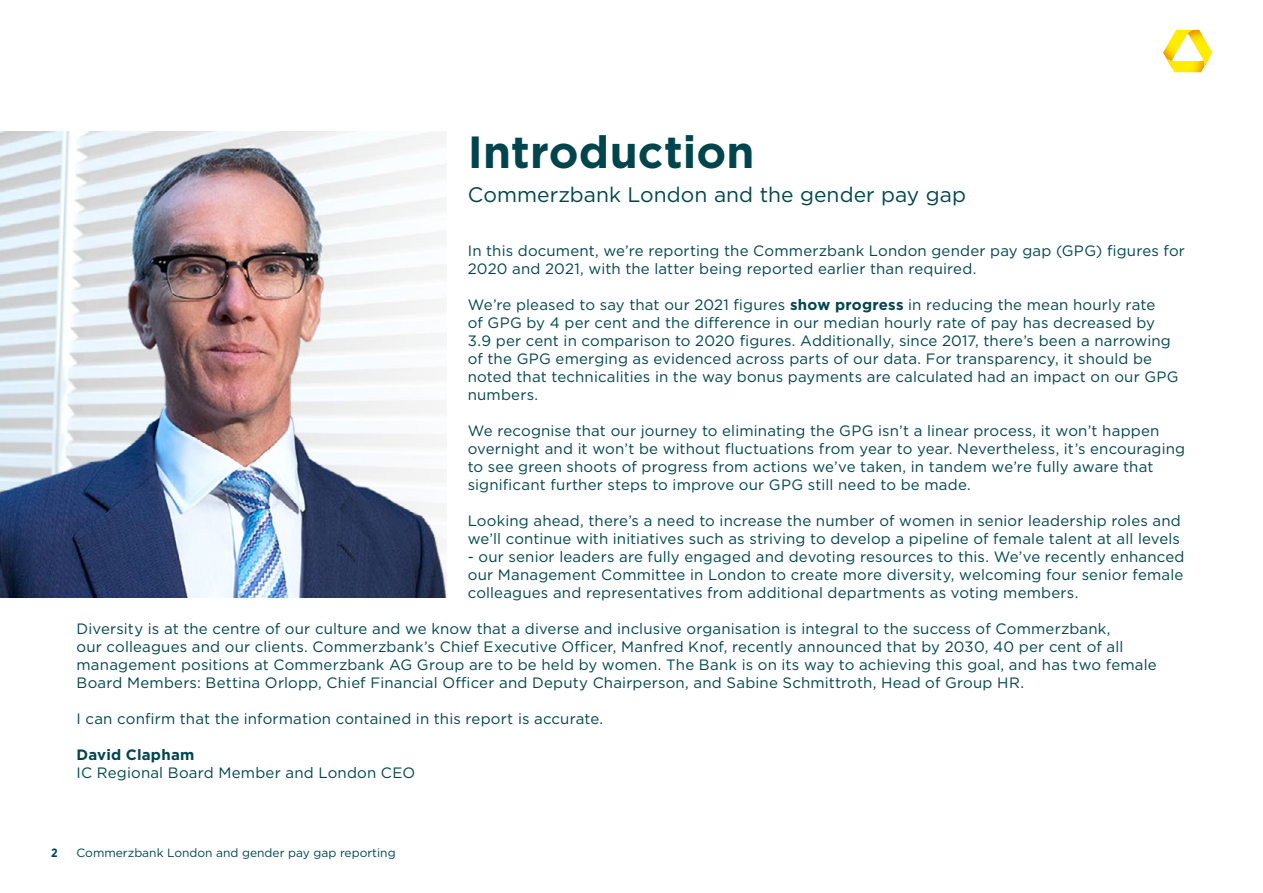
<style>
.page{position:relative;width:1263px;height:893px;background:#fff}
.page>*{position:absolute;margin:0;border:0;box-sizing:border-box;transform-origin:0 0}
.t1{font:700 45px "Gotham";letter-spacing:.005em;color:#00454d}
.t2{font:21px "Gotham";letter-spacing:.005em;color:#00454d}
.t3{font:15px/18px "Gotham";letter-spacing:.01em;color:#00454d}
.t4{font:700 15px "Gotham";letter-spacing:.015em;color:#00454d}
.t5{font:12px "Gotham";color:#00454d}
.t6{font:700 12px "Gotham Narrow";color:#00454d}
.s1{font-weight:700}
</style>
<div class="page">
<svg style="left:1163px;top:30px;width:49px;height:42px"></svg>
<img style="left:0;top:132px;width:446px;height:465px">
<h1 class="t1" style="left:468px;top:122px;width:288px">Introduction</h1>
<h2 class="t2" style="left:468px;top:181px;width:500px">Commerzbank London and the gender pay gap</h2>
<p class="t3" style="left:468px;top:241px;width:719px">In this document, we’re reporting the Commerzbank London gender pay gap (GPG) figures for<br>2020 and 2021, with the latter being reported earlier than required.</p>
<p class="t3" style="left:468px;top:295px;width:712px">We’re pleased to say that our 2021 figures <span class="s1">show progress</span> in reducing the mean hourly rate<br>of GPG by 4 per cent and the difference in our median hourly rate of pay has decreased by 3.9 per cent in comparison to 2020 figures. Additionally, since 2017, there’s been a narrowing of the GPG emerging as evidenced across parts of our data. For transparency, it should be noted that technicalities in the way bonus payments are calculated had an impact on our GPG numbers.</p>
<p class="t3" style="left:468px;top:421px;width:719px">We recognise that our journey to eliminating the GPG isn’t a linear process, it won’t happen overnight and it won’t be without fluctuations from year to year. Nevertheless, it’s encouraging to see green shoots of progress from actions we’ve taken, in tandem we’re fully aware that significant further steps to improve our GPG still need to be made.</p>
<p class="t3" style="left:468px;top:511px;width:715px">Looking ahead, there’s a need to increase the number of women in senior leadership roles and we’ll continue with initiatives such as striving to develop a pipeline of female talent at all levels</p>
<p class="t3" style="left:468px;top:547px;width:718px;text-align:justify">- our senior leaders are fully engaged and devoting resources to this. We’ve recently enhanced our Management Committee in London to create more diversity, welcoming four senior female colleagues and representatives from additional departments as voting members.</p>
<p class="t3" style="left:77px;top:619px;width:1082px">Diversity is at the centre of our culture and we know that a diverse and inclusive organisation is integral to the success of Commerzbank,<br>our colleagues and our clients. Commerzbank’s Chief Executive Officer, Manfred Knof, recently announced that by 2030, 40 per cent of all management positions at Commerzbank AG Group are to be held by women. The Bank is on its way to achieving this goal, and has two female Board Members: Bettina Orlopp, Chief Financial Officer and Deputy Chairperson, and Sabine Schmittroth, Head of Group HR.</p>
<p class="t3" style="left:77px;top:709px;width:528px">I can confirm that the information contained in this report is accurate.</p>
<p class="t4" style="left:77px;top:744px;width:119px">David Clapham</p>
<p class="t3" style="left:77px;top:763px;width:340px">IC Regional Board Member and London CEO</p>
<p class="t6" style="left:51px;top:845px;width:8px">2</p>
<p class="t5" style="left:77px;top:845px;width:321px">Commerzbank London and gender pay gap reporting</p>
</div>
